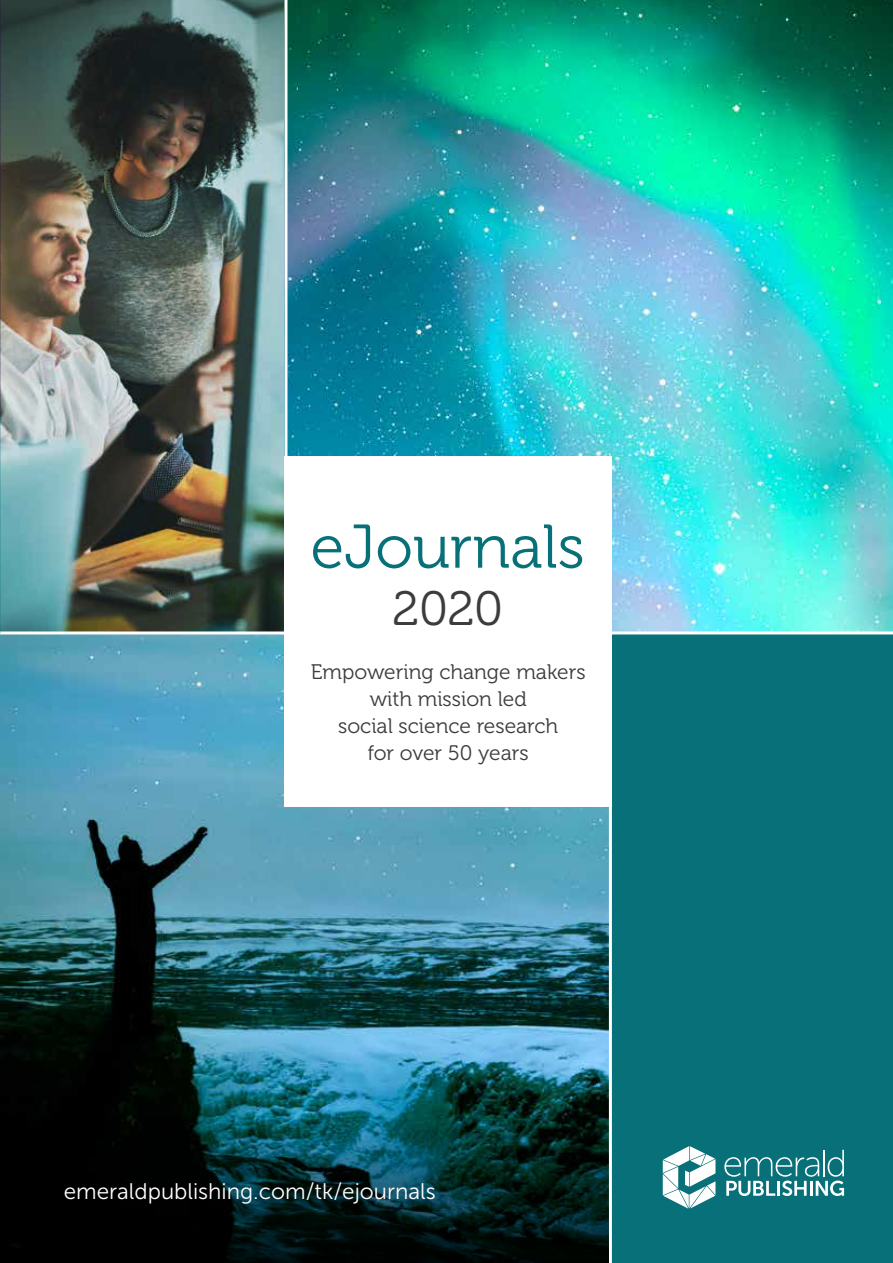
<style>
.page{position:relative;width:893px;height:1263px;background:#fff}
.page>*{position:absolute;margin:0;border:0;box-sizing:border-box;transform-origin:0 0}
.t1{font:61.5px "Museo 300";color:#077078}
.t2{font:48px "Museo 300";color:#3c3c3b}
.t3{font:22.5px "Museo Sans 300";color:#fff}
.t4{font:21px/27px "Museo 300";color:#3c3c3b;text-align:center}
</style>
<div class="page">
<img style="left:0;top:634px;width:609px;height:629px">
<div style="left:612px;top:633px;width:281px;height:630px;background:#077078"></div>
<img style="left:287px;top:0;width:606px;height:631px">
<svg style="left:724px;top:1150px;width:120px;height:46px"></svg>
<svg style="left:663px;top:1146px;width:52px;height:63px"></svg>
<img style="left:0;top:0;width:284px;height:631px">
<hr style="left:0;top:631px;width:893px;height:3px;background:#fff">
<div style="left:284px;top:456px;width:328px;height:351px;background:#fff"></div>
<img style="left:0;top:0;width:1px;height:417px">
<svg style="left:0;top:1118px;width:608px;height:145px;background:#021a1c"></svg>
<h1 class="t1" style="left:311px;top:513px;width:276px">eJournals</h1>
<h2 class="t2" style="left:392px;top:583px;width:112px">2020</h2>
<p class="t4" style="left:311px;top:659px;width:276px">Empowering change makers with mission led<br>social science research<br>for over 50 years</p>
<p class="t3" style="left:64px;top:1179px;width:373px">emeraldpublishing.com/tk/ejournals</p>
</div>
